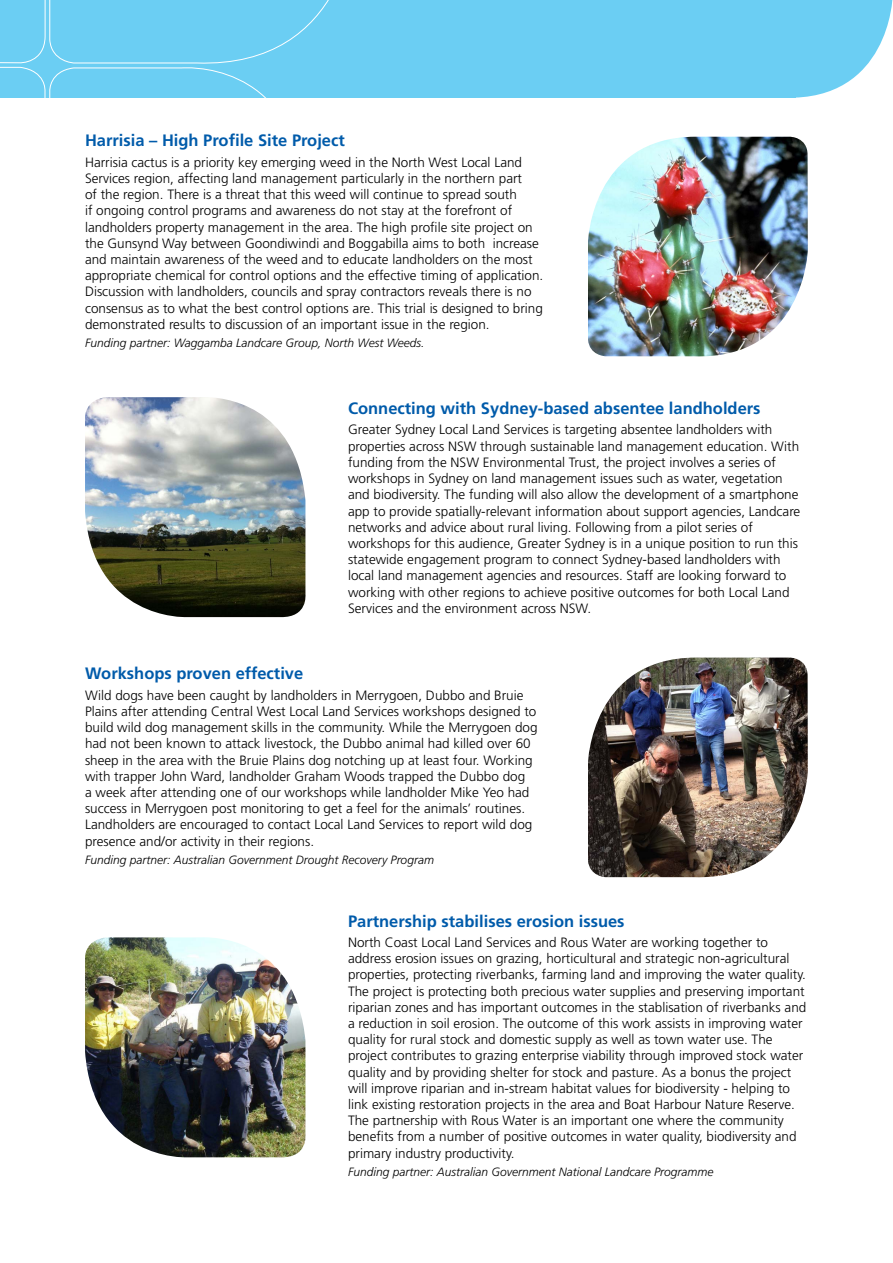
<style>
.page{position:relative;width:893px;height:1263px;background:#fff}
.page>*{position:absolute;margin:0;border:0;box-sizing:border-box;transform-origin:0 0}
.t1{font:700 16.5px "Frutiger LT Std";color:#005baa}
.t2{font:300 13.5px/16.2px "Frutiger LT Std";color:#000}
.t3{font:italic 300 12px "Frutiger LT Std";color:#000}
</style>
<div class="page">
<svg style="left:796px;top:0;width:96px;height:98px"></svg>
<div style="left:0;top:0;width:796px;height:98px;background:#6bcef3"></div>
<svg style="left:0;top:0;width:329px;height:98px"></svg>
<svg style="left:49px;top:58px;width:258px;height:40px"></svg>
<img style="left:588px;top:137px;width:220px;height:220px">
<img style="left:85px;top:397px;width:221px;height:221px">
<img style="left:588px;top:657px;width:220px;height:221px">
<img style="left:85px;top:937px;width:221px;height:221px">
<p class="t1" style="left:85px;top:131px;width:261px">Harrisia – High Profile Site Project</p>
<p class="t2" style="left:85px;top:154px;width:460px">Harrisia cactus is a priority key emerging weed in the North West Local Land Services region, affecting land management particularly in the northern part<br>of the region. There is a threat that this weed will continue to spread south<br>if ongoing control programs and awareness do not stay at the forefront of landholders property management in the area. The high profile site project on the Gunsynd Way between Goondiwindi and Boggabilla aims to both increase and maintain awareness of the weed and to educate landholders on the most appropriate chemical for control options and the effective timing of application.<br>Discussion with landholders, councils and spray contractors reveals there is no consensus as to what the best control options are. This trial is designed to bring demonstrated results to discussion of an important issue in the region.</p>
<p class="t3" style="left:85px;top:336px;width:341px">Funding partner: Waggamba Landcare Group, North West Weeds.</p>
<p class="t1" style="left:348px;top:399px;width:414px">Connecting with Sydney-based absentee landholders</p>
<p class="t2" style="left:348px;top:422px;width:454px">Greater Sydney Local Land Services is targeting absentee landholders with properties across NSW through sustainable land management education. With funding from the NSW Environmental Trust, the project involves a series of workshops in Sydney on land management issues such as water, vegetation and biodiversity. The funding will also allow the development of a smartphone app to provide spatially-relevant information about support agencies, Landcare networks and advice about rural living. Following from a pilot series of workshops for this audience, Greater Sydney is in a unique position to run this statewide engagement program to connect Sydney-based landholders with local land management agencies and resources. Staff are looking forward to working with other regions to achieve positive outcomes for both Local Land Services and the environment across NSW.</p>
<p class="t1" style="left:85px;top:664px;width:220px">Workshops proven effective</p>
<p class="t2" style="left:85px;top:687px;width:454px">Wild dogs have been caught by landholders in Merrygoen, Dubbo and Bruie Plains after attending Central West Local Land Services workshops designed to build wild dog management skills in the community. While the Merrygoen dog had not been known to attack livestock, the Dubbo animal had killed over 60 sheep in the area with the Bruie Plains dog notching up at least four. Working with trapper John Ward, landholder Graham Woods trapped the Dubbo dog<br>a week after attending one of our workshops while landholder Mike Yeo had success in Merrygoen post monitoring to get a feel for the animals’ routines.<br>Landholders are encouraged to contact Local Land Services to report wild dog presence and/or activity in their regions.</p>
<p class="t3" style="left:85px;top:853px;width:350px">Funding partner: Australian Government Drought Recovery Program</p>
<p class="t1" style="left:348px;top:911px;width:278px">Partnership stabilises erosion issues</p>
<p class="t2" style="left:348px;top:934px;width:460px">North Coast Local Land Services and Rous Water are working together to address erosion issues on grazing, horticultural and strategic non-agricultural properties, protecting riverbanks, farming land and improving the water quality.<br>The project is protecting both precious water supplies and preserving important riparian zones and has important outcomes in the stablisation of riverbanks and a reduction in soil erosion. The outcome of this work assists in improving water quality for rural stock and domestic supply as well as town water use. The project contributes to grazing enterprise viability through improved stock water quality and by providing shelter for stock and pasture. As a bonus the project will improve riparian and in-stream habitat values for biodiversity - helping to link existing restoration projects in the area and Boat Harbour Nature Reserve.<br>The partnership with Rous Water is an important one where the community benefits from a number of positive outcomes in water quality, biodiversity and primary industry productivity.</p>
<p class="t3" style="left:348px;top:1165px;width:367px">Funding partner: Australian Government National Landcare Programme</p>
</div>
